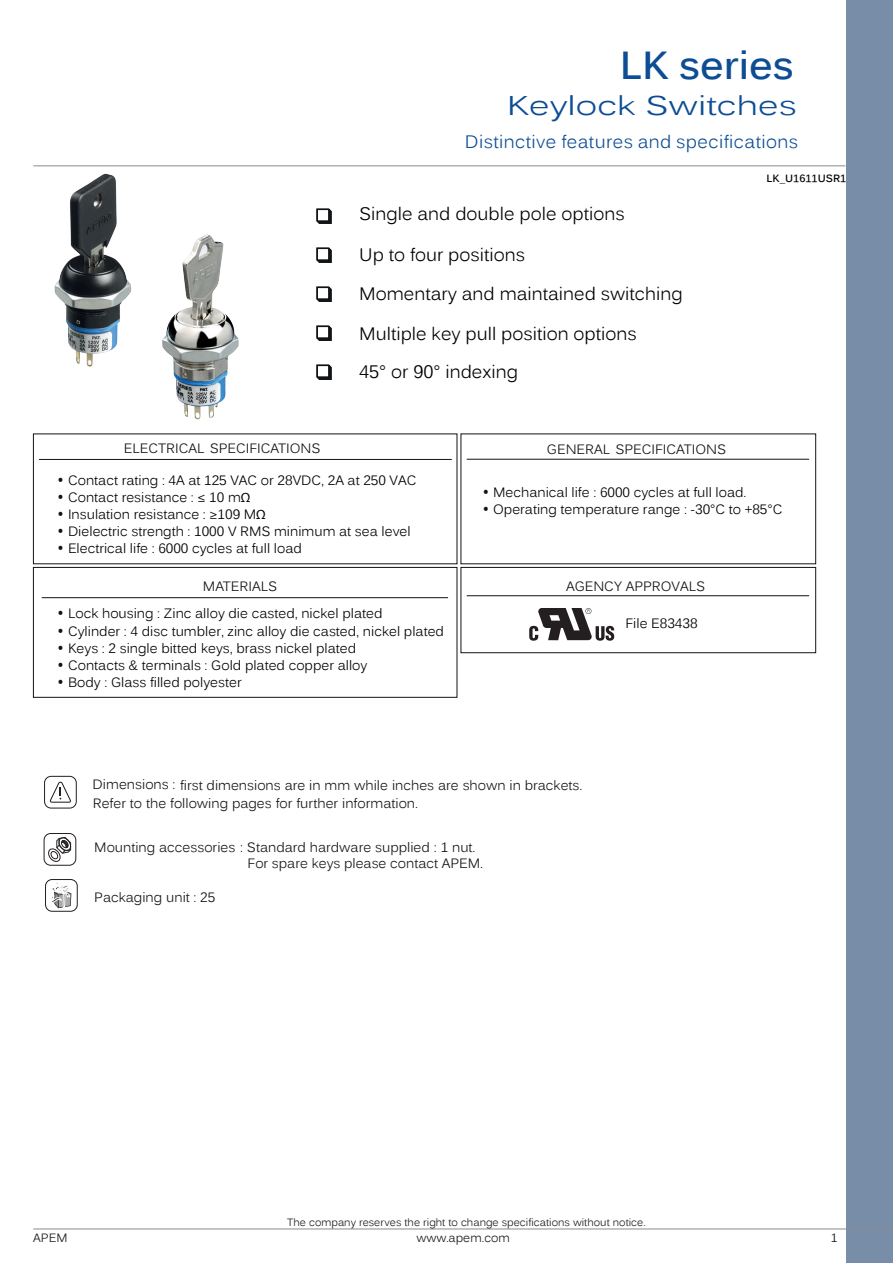
<style>
.page{position:relative;width:893px;height:1263px;background:#fff}
.page>*{position:absolute;margin:0;border:0;box-sizing:border-box;transform-origin:0 0}
.t1{font:700 39px "Kalinga";color:#0d4d94}
.t2{font:27px "Kalinga";color:#0d4d94;scale:1.3 1}
.t3{font:18px/39.2px "Kalinga";color:#000001}
.t4{font:18px "Kalinga";letter-spacing:.02em;color:#0d4d94}
.t5{font:13.5px "Kalinga";color:#000001}
.t6{font:13.5px/16.2px "Kalinga";color:#111416}
.t7{font:12px "Kalinga";color:#111416}
.t8{font:10.5px "Kalinga";color:#111416}
.t9{font:700 10.5px "Kalinga";color:#000001}
.s1{font-size:15px;color:#111416}
.s2{font-family:"Myriad Pro"}
</style>
<div class="page">
<div style="left:847px;top:0;width:46px;height:1263px;background:#788da8"></div>
<hr style="left:33px;top:1228px;width:860px;height:1px;background:#8a8c8d">
<hr style="left:33px;top:165px;width:812px;height:1px;background:#8a8c8d">
<svg style="left:316px;top:208px;width:16px;height:16px"></svg>
<svg style="left:316px;top:247px;width:16px;height:16px"></svg>
<svg style="left:316px;top:286px;width:16px;height:16px"></svg>
<svg style="left:316px;top:325px;width:16px;height:16px"></svg>
<svg style="left:316px;top:364px;width:16px;height:16px"></svg>
<div style="left:33px;top:567px;width:424px;height:130px;border:1px solid #111416"></div>
<div style="left:461px;top:567px;width:355px;height:86px;border:1px solid #111416"></div>
<hr style="left:39px;top:459px;width:413px;height:1px;background:#111416">
<hr style="left:467px;top:459px;width:342px;height:1px;background:#111416">
<hr style="left:467px;top:595px;width:342px;height:1px;background:#111416">
<hr style="left:42px;top:597px;width:406px;height:1px;background:#111416">
<svg style="left:50px;top:782px;width:21px;height:21px"></svg>
<div style="left:44px;top:776px;width:32px;height:32px;border:1px solid #231f20;border-radius:7px"></div>
<svg style="left:48px;top:836px;width:23px;height:26px"></svg>
<div style="left:44px;top:833px;width:32px;height:32px;border:1px solid #231f20;border-radius:7px"></div>
<svg style="left:51px;top:883px;width:20px;height:25px"></svg>
<div style="left:45px;top:879px;width:32px;height:32px;border:1px solid #231f20;border-radius:7px"></div>
<img style="left:54px;top:173px;width:78px;height:194px">
<img style="left:162px;top:234px;width:77px;height:186px">
<svg style="left:529px;top:608px;width:85px;height:33px"></svg>
<h1 class="t1" style="left:620px;top:40px;width:175px">LK series</h1>
<h2 class="t2" style="left:507px;top:88px;width:225px">Keylock Switches</h2>
<h3 class="t4" style="left:465px;top:130px;width:335px">Distinctive features and specifications</h3>
<h3 class="t3" style="left:359px;top:195px;width:267px">Single and double pole options</h3>
<h3 class="t3" style="left:359px;top:235px;width:325px">Up to four positions<br>Momentary and maintained switching<br>Multiple key pull position options<br>45° or 90° indexing</h3>
<p class="t6" style="left:124px;top:440px;width:198px">ELECTRICAL SPECIFICATIONS</p>
<p class="t6" style="left:547px;top:442px;width:181px">GENERAL SPECIFICATIONS</p>
<p class="t9" style="left:767px;top:171px;width:81px">LK_U1611USR1</p>
<p class="t5" style="left:58px;top:471px;width:360px"><span class="s1">•</span> Contact rating : 4A at 125 VAC or 28VDC, 2A at 250 VAC</p>
<p class="t5" style="left:58px;top:488px;width:194px"><span class="s1">•</span> Contact resistance : <span class="s2">≤</span> 10 m<span class="s2">Ω</span></p>
<p class="t5" style="left:58px;top:505px;width:210px"><span class="s1">•</span> Insulation resistance : <span class="s2">≥</span>109 M<span class="s2">Ω</span></p>
<p class="t5" style="left:58px;top:522px;width:355px"><span class="s1">•</span> Dielectric strength : 1000 V RMS minimum at sea level</p>
<p class="t5" style="left:58px;top:539px;width:246px"><span class="s1">•</span> Electrical life : 6000 cycles at full load</p>
<p class="t5" style="left:483px;top:484px;width:265px"><span class="s1">•</span> Mechanical life : 6000 cycles at full load.</p>
<p class="t5" style="left:483px;top:501px;width:301px"><span class="s1">•</span> Operating temperature range : -30°C to +85°C</p>
<p class="t6" style="left:203px;top:579px;width:76px">MATERIALS</p>
<p class="t6" style="left:566px;top:578px;width:141px">AGENCY APPROVALS</p>
<p class="t5" style="left:58px;top:605px;width:326px"><span class="s1">•</span> Lock housing : Zinc alloy die casted, nickel plated</p>
<p class="t5" style="left:58px;top:622px;width:388px"><span class="s1">•</span> Cylinder : 4 disc tumbler, zinc alloy die casted, nickel plated</p>
<p class="t5" style="left:58px;top:639px;width:300px"><span class="s1">•</span> Keys : 2 single bitted keys, brass nickel plated</p>
<p class="t5" style="left:58px;top:656px;width:311px"><span class="s1">•</span> Contacts &amp; terminals : Gold plated copper alloy</p>
<p class="t5" style="left:58px;top:673px;width:186px"><span class="s1">•</span> Body : Glass filled polyester</p>
<p class="t6" style="left:93px;top:777px;width:491px">Dimensions : first dimensions are in mm while inches are shown in brackets.</p>
<p class="t6" style="left:93px;top:796px;width:327px">Refer to the following pages for further information.</p>
<p class="t6" style="left:247px;top:839px;width:237px;text-indent:-153px">Mounting accessories : Standard hardware supplied : 1 nut.<br>For spare keys please contact APEM.</p>
<p class="t6" style="left:94px;top:889px;width:122px">Packaging unit : 25</p>
<p class="t5" style="left:625px;top:614px;width:74px">File E83438</p>
<p class="t8" style="left:287px;top:1215px;width:360px">The company reserves the right to change specifications without notice.</p>
<p class="t7" style="left:33px;top:1230px;width:36px">APEM</p>
<p class="t7" style="left:416px;top:1230px;width:95px">www.apem.com</p>
<p class="t7" style="left:831px;top:1230px;width:8px">1</p>
</div>
